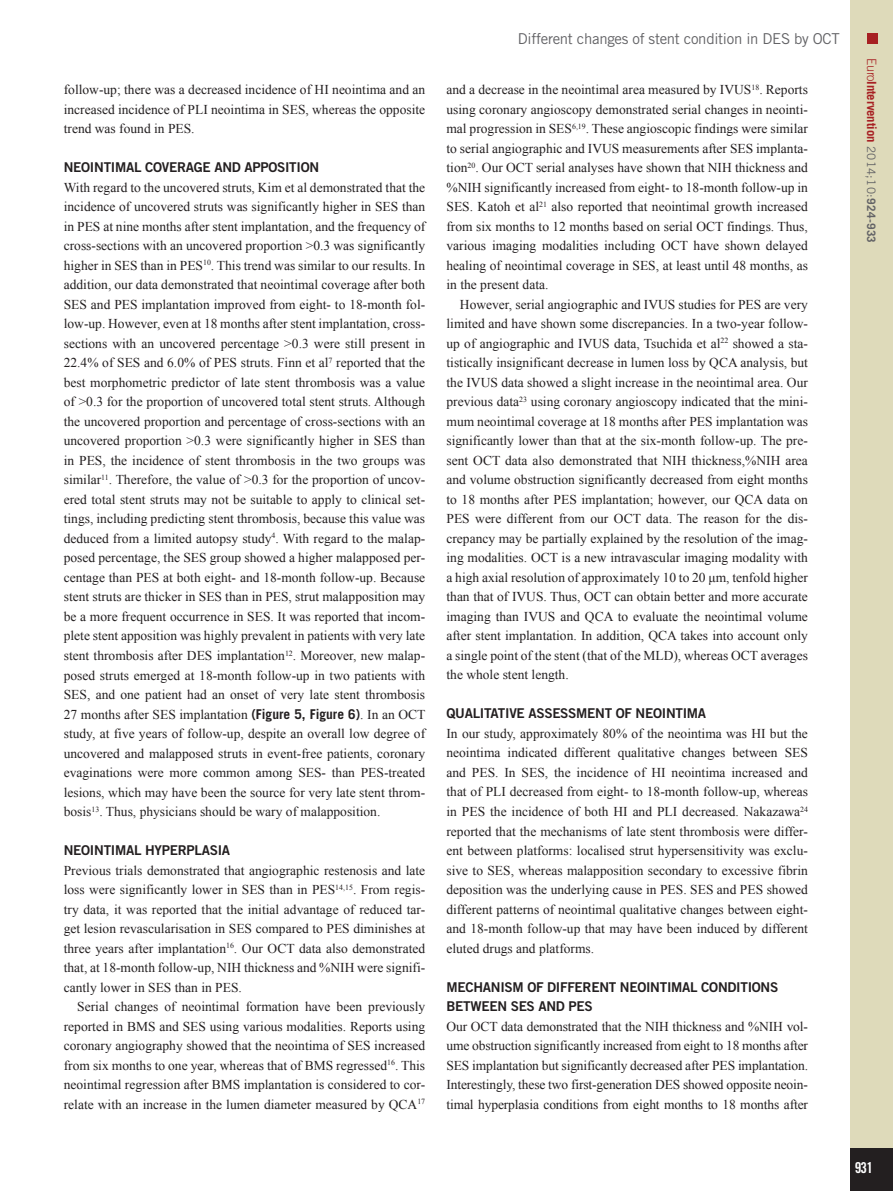
<style>
.page{position:relative;width:893px;height:1191px;background:#fff}
.page>*{position:absolute;margin:0;border:0;box-sizing:border-box;transform-origin:0 0}
.t1{font:15px "Trade Gothic LT Std";letter-spacing:-.02em;color:#636366}
.t2{font:15px "Trade Gothic LT Std Bd Cn 20";color:#fff}
.t3{font:13.5px/19.5px "Times New Roman";color:#231f20;text-align:justify}
.t4{font:13.5px/19.5px "Trade Gothic LT Std Bd 2";letter-spacing:-.02em;color:#231f20}
.t5{font:700 12.75px "Trade Gothic LT Std";letter-spacing:-.01em;color:#a72023}
.s1{font-family:"Trade Gothic LT Std";font-weight:700}
.s2{font-weight:300}
.s3{font-weight:400;font-size:11.7px;color:#636366}
.s4{font-size:11.7px;color:#636366}
</style>
<div class="page">
<div style="left:850px;top:0;width:43px;height:1191px;background:#dedaba"></div>
<div style="left:850px;top:1148px;width:43px;height:43px;background:#231f20"></div>
<div style="left:867px;top:34px;width:11px;height:10px;background:#a72023"></div>
<p class="t3" style="left:64px;top:80px;width:363px">follow-up; there was a decreased incidence of HI neointima and an increased incidence of PLI neointima in SES, whereas the opposite trend was found in PES.</p>
<p class="t4" style="left:64px;top:157px;width:257px">NEOINTIMAL COVERAGE AND APPOSITION</p>
<p class="t3" style="left:64px;top:177px;width:363px">With regard to the uncovered struts, Kim et al demonstrated that the incidence of uncovered struts was significantly higher in SES than in PES at nine months after stent implantation, and the frequency of cross-sections with an uncovered proportion &gt;0.3 was significantly higher in SES than in PES<sup>10</sup>. This trend was similar to our results. In addition, our data demonstrated that neointimal coverage after both SES and PES implantation improved from eight- to 18-month fol&shy;low-up. However, even at 18 months after stent implantation, cross&shy;sections with an uncovered percentage &gt;0.3 were still present in 22.4% of SES and 6.0% of PES struts. Finn et al<sup>7</sup> reported that the best morphometric predictor of late stent thrombosis was a value of &gt;0.3 for the proportion of uncovered total stent struts. Although the uncovered proportion and percentage of cross-sections with an uncovered proportion &gt;0.3 were significantly higher in SES than in PES, the incidence of stent thrombosis in the two groups was similar<sup>11</sup>. Therefore, the value of &gt;0.3 for the proportion of uncov&shy;ered total stent struts may not be suitable to apply to clinical set&shy;tings, including predicting stent thrombosis, because this value was deduced from a limited autopsy study<sup>4</sup>. With regard to the malap&shy;posed percentage, the SES group showed a higher malapposed per&shy;centage than PES at both eight- and 18-month follow-up. Because stent struts are thicker in SES than in PES, strut malapposition may be a more frequent occurrence in SES. It was reported that incom&shy;plete stent apposition was highly prevalent in patients with very late stent thrombosis after DES implantation<sup>12</sup>. Moreover, new malap&shy;posed struts emerged at 18-month follow-up in two patients with SES, and one patient had an onset of very late stent thrombosis 27 months after SES implantation <span class="s1">(Figure 5, Figure 6)</span>. In an OCT study, at five years of follow-up, despite an overall low degree of uncovered and malapposed struts in event-free patients, coronary evaginations were more common among SES- than PES-treated lesions, which may have been the source for very late stent throm&shy;bosis<sup>13</sup>. Thus, physicians should be wary of malapposition.</p>
<p class="t4" style="left:64px;top:840px;width:168px">NEOINTIMAL HYPERPLASIA</p>
<p class="t3" style="left:64px;top:860px;width:363px">Previous trials demonstrated that angiographic restenosis and late loss were significantly lower in SES than in PES<sup>14,15</sup>. From regis&shy;try data, it was reported that the initial advantage of reduced tar&shy;get lesion revascularisation in SES compared to PES diminishes at three years after implantation<sup>16</sup>. Our OCT data also demonstrated that, at 18-month follow-up, NIH thickness and %NIH were signifi&shy;cantly lower in SES than in PES.</p>
<p class="t3" style="left:64px;top:996px;width:363px;text-indent:14px">Serial changes of neointimal formation have been previously reported in BMS and SES using various modalities. Reports using coronary angiography showed that the neointima of SES increased from six months to one year, whereas that of BMS regressed<sup>16</sup>. This neointimal regression after BMS implantation is considered to cor&shy;relate with an increase in the lumen diameter measured by QCA<sup>17</sup></p>
<p class="t1" style="left:518px;top:30px;width:323px">Different changes of stent condition in DES by OCT</p>
<p class="t3" style="left:446px;top:80px;width:363px">and a decrease in the neointimal area measured by IVUS<sup>18</sup>. Reports using coronary angioscopy demonstrated serial changes in neointi&shy;mal progression in SES<sup>6,19</sup>. These angioscopic findings were similar to serial angiographic and IVUS measurements after SES implanta&shy;tion<sup>20</sup>. Our OCT serial analyses have shown that NIH thickness and %NIH significantly increased from eight- to 18-month follow-up in SES. Katoh et al<sup>21</sup> also reported that neointimal growth increased from six months to 12 months based on serial OCT findings. Thus, various imaging modalities including OCT have shown delayed healing of neointimal coverage in SES, at least until 48 months, as in the present data.</p>
<p class="t3" style="left:446px;top:294px;width:363px;text-indent:14px">However, serial angiographic and IVUS studies for PES are very limited and have shown some discrepancies. In a two-year follow&shy;up of angiographic and IVUS data, Tsuchida et al<sup>22</sup> showed a sta&shy;tistically insignificant decrease in lumen loss by QCA analysis, but the IVUS data showed a slight increase in the neointimal area. Our previous data<sup>23</sup> using coronary angioscopy indicated that the mini&shy;mum neointimal coverage at 18 months after PES implantation was significantly lower than that at the six-month follow-up. The pre&shy;sent OCT data also demonstrated that NIH thickness,%NIH area and volume obstruction significantly decreased from eight months to 18 months after PES implantation; however, our QCA data on PES were different from our OCT data. The reason for the dis&shy;crepancy may be partially explained by the resolution of the imag&shy;ing modalities. OCT is a new intravascular imaging modality with a high axial resolution of approximately 10 to 20 μm, tenfold higher than that of IVUS. Thus, OCT can obtain better and more accurate imaging than IVUS and QCA to evaluate the neointimal volume after stent implantation. In addition, QCA takes into account only a single point of the stent (that of the MLD), whereas OCT averages the whole stent length.</p>
<p class="t4" style="left:446px;top:703px;width:261px">QUALITATIVE ASSESSMENT OF NEOINTIMA</p>
<p class="t3" style="left:446px;top:723px;width:363px">In our study, approximately 80% of the neointima was HI but the neointima indicated different qualitative changes between SES and PES. In SES, the incidence of HI neointima increased and that of PLI decreased from eight- to 18-month follow-up, whereas in PES the incidence of both HI and PLI decreased. Nakazawa<sup>24 </sup>reported that the mechanisms of late stent thrombosis were differ&shy;ent between platforms: localised strut hypersensitivity was exclu&shy;sive to SES, whereas malapposition secondary to excessive fibrin deposition was the underlying cause in PES. SES and PES showed different patterns of neointimal qualitative changes between eight&shy;and 18-month follow-up that may have been induced by different eluted drugs and platforms.</p>
<p class="t4" style="left:446px;top:976px;width:333px">MECHANISM OF DIFFERENT NEOINTIMAL CONDITIONS<br>BETWEEN SES AND PES</p>
<p class="t3" style="left:446px;top:1016px;width:363px">Our OCT data demonstrated that the NIH thickness and %NIH vol&shy;ume obstruction significantly increased from eight to 18 months after SES implantation but significantly decreased after PES implantation.<br>Interestingly, these two first-generation DES showed opposite neoin&shy;timal hyperplasia conditions from eight months to 18 months after</p>
<p class="t5" style="left:879px;top:58px;width:186px;rotate:90deg"><span class="s2">Euro</span>Intervention <span class="s3">2014;10:</span><span class="s4">924-933</span></p>
<p class="t2" style="left:855px;top:1158px;width:20px">931</p>
</div>
